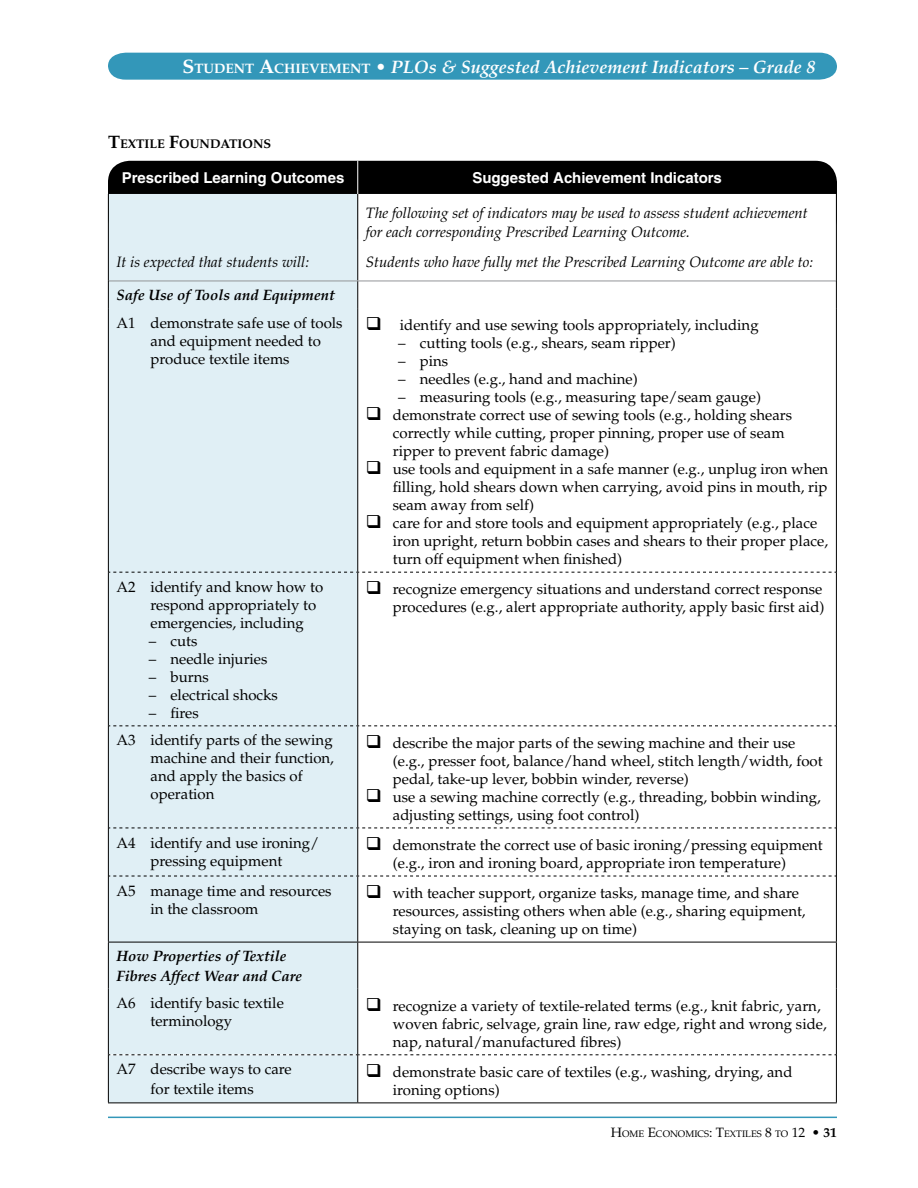
<style>
.page{position:relative;width:918px;height:1188px;background:#fff}
.page>*{position:absolute;margin:0;border:0;box-sizing:border-box;transform-origin:0 0}
.t1{font:italic 700 18px "Palatino";color:#fff}
.t2{font:15px/18px "Palatino";color:#000}
.t3{font:italic 15px/19.5px "Palatino";color:#000}
.t4{font:italic 700 15px/19.5px "Palatino";color:#000}
.t5{font:700 15px "Helvetica";color:#fff}
.t6{font:700 12.6px "Palatino";color:#000}
.t7{font:9.45px "Palatino";color:#000}
.s1{font-style:normal;font-size:19.5px}
.s2{font-style:normal;font-size:13.65px}
.s3{font-style:normal}
.s4{font-size:18px}
.s5{font-size:13.5px}
.s6{font-weight:700;font-size:13.5px}
</style>
<div class="page">
<div style="left:108px;top:53px;width:729px;height:27px;background:#3397b9"></div>
<hr style="left:108px;top:1117px;width:729px;height:1px;background:#3397b9">
<div style="left:108px;top:161px;width:729px;height:78px;background:#000;border-radius:22px"></div>
<div style="left:109px;top:194px;width:248px;height:909px;background:#e0eff5"></div>
<svg style="left:358px;top:194px;width:478px;height:909px"></svg>
<hr style="left:108px;top:1103px;width:250px;height:1px;background:#000">
<hr style="left:358px;top:1103px;width:479px;height:1px;background:#000">
<svg style="left:109px;top:1054px;width:727px;height:1px"></svg>
<hr style="left:108px;top:194px;width:1px;height:87px;background:#000">
<hr style="left:357px;top:194px;width:1px;height:87px;background:#000">
<hr style="left:836px;top:194px;width:1px;height:87px;background:#000">
<hr style="left:109px;top:281px;width:249px;height:1px;background:#939598">
<hr style="left:358px;top:281px;width:478px;height:1px;background:#939598">
<svg style="left:108px;top:281px;width:1px;height:27px"></svg>
<svg style="left:357px;top:281px;width:1px;height:27px"></svg>
<svg style="left:836px;top:281px;width:1px;height:27px"></svg>
<hr style="left:357px;top:161px;width:1px;height:33px;background:#fff">
<hr style="left:108px;top:308px;width:1px;height:264px;background:#000">
<hr style="left:357px;top:308px;width:1px;height:264px;background:#000">
<hr style="left:836px;top:308px;width:1px;height:264px;background:#000">
<svg style="left:109px;top:572px;width:727px;height:1px"></svg>
<svg style="left:109px;top:725px;width:727px;height:1px"></svg>
<svg style="left:109px;top:828px;width:727px;height:1px"></svg>
<svg style="left:109px;top:876px;width:727px;height:1px"></svg>
<hr style="left:108px;top:572px;width:1px;height:154px;background:#000">
<hr style="left:357px;top:573px;width:1px;height:152px;background:#000">
<hr style="left:836px;top:572px;width:1px;height:154px;background:#000">
<hr style="left:108px;top:726px;width:1px;height:102px;background:#000">
<hr style="left:357px;top:726px;width:1px;height:102px;background:#000">
<hr style="left:836px;top:726px;width:1px;height:102px;background:#000">
<hr style="left:108px;top:828px;width:1px;height:48px;background:#000">
<hr style="left:357px;top:828px;width:1px;height:48px;background:#000">
<hr style="left:836px;top:828px;width:1px;height:48px;background:#000">
<hr style="left:108px;top:876px;width:1px;height:66px;background:#000">
<hr style="left:357px;top:876px;width:1px;height:66px;background:#000">
<hr style="left:836px;top:876px;width:1px;height:66px;background:#000">
<hr style="left:108px;top:989px;width:1px;height:66px;background:#000">
<hr style="left:357px;top:989px;width:1px;height:66px;background:#000">
<hr style="left:836px;top:989px;width:1px;height:66px;background:#000">
<hr style="left:108px;top:942px;width:250px;height:1px;background:#000">
<hr style="left:108px;top:942px;width:1px;height:47px;background:#000">
<hr style="left:358px;top:942px;width:479px;height:1px;background:#000">
<hr style="left:357px;top:942px;width:1px;height:47px;background:#000">
<hr style="left:836px;top:942px;width:1px;height:47px;background:#000">
<hr style="left:108px;top:1055px;width:1px;height:48px;background:#000">
<hr style="left:357px;top:1055px;width:1px;height:48px;background:#000">
<hr style="left:836px;top:1055px;width:1px;height:48px;background:#000">
<svg style="left:382px;top:802px;width:18px;height:1px"></svg>
<p class="t1" style="left:182px;top:57px;width:634px"><span class="s1">S</span> <span class="s2">TUDENT</span> <span class="s1">A</span><span class="s2">CHIEVEMENT</span> <span class="s3">•</span> PLOs &amp; Suggested Achievement Indicators – Grade 8</p>
<p class="t6" style="left:108px;top:137px;width:165px"><span class="s4">T</span>EXTILE <span class="s4">F</span>OUNDATIONS</p>
<p class="t5" style="left:122px;top:169px;width:224px">Prescribed Learning Outcomes</p>
<p class="t5" style="left:472px;top:169px;width:251px">Suggested Achievement Indicators</p>
<p class="t3" style="left:116px;top:253px;width:194px">It is expected that students will:</p>
<p class="t3" style="left:366px;top:203px;width:444px">The following set of indicators may be used to assess student achievement for each corresponding Prescribed Learning Outcome.</p>
<p class="t3" style="left:366px;top:253px;width:449px">Students who have fully met the Prescribed Learning Outcome are able to:</p>
<p class="t4" style="left:116px;top:285px;width:220px">Safe Use of Tools and Equipment</p>
<p class="t2" style="left:151px;top:314px;width:194px;text-indent:-34px">A1 demonstrate safe use of tools and equipment needed to produce textile items</p>
<p class="t2" style="left:366px;top:316px;width:394px">❑ identify and use sewing tools appropriately, including</p>
<p class="t2" style="left:398px;top:334px;width:279px">– cutting tools (e.g., shears, seam ripper)</p>
<p class="t2" style="left:398px;top:352px;width:52px">– pins</p>
<p class="t2" style="left:398px;top:370px;width:241px">– needles (e.g., hand and machine)</p>
<p class="t2" style="left:398px;top:388px;width:365px">– measuring tools (e.g., measuring tape/seam gauge)</p>
<p class="t2" style="left:393px;top:406px;width:401px;text-indent:-27px">❑ demonstrate correct use of sewing tools (e.g., holding shears correctly while cutting, proper pinning, proper use of seam ripper to prevent fabric damage)</p>
<p class="t2" style="left:393px;top:460px;width:437px;text-align:justify;text-indent:-27px">❑ use tools and equipment in a safe manner (e.g., unplug iron when filling, hold shears down when carrying, avoid pins in mouth, rip seam away from self)</p>
<p class="t2" style="left:393px;top:514px;width:437px;text-indent:-27px">❑ care for and store tools and equipment appropriately (e.g., place iron upright, return bobbin cases and shears to their proper place, turn off equipment when finished)</p>
<p class="t2" style="left:151px;top:578px;width:174px;text-indent:-34px">A2 identify and know how to respond appropriately to emergencies, including</p>
<p class="t2" style="left:149px;top:632px;width:50px">– cuts</p>
<p class="t2" style="left:149px;top:650px;width:120px">– needle injuries</p>
<p class="t2" style="left:149px;top:668px;width:62px">– burns</p>
<p class="t2" style="left:149px;top:686px;width:131px">– electrical shocks</p>
<p class="t2" style="left:149px;top:704px;width:52px">– fires</p>
<p class="t2" style="left:366px;top:580px;width:460px;text-align:right">❑ recognize emergency situations and understand correct response procedures (e.g., alert appropriate authority, apply basic first aid)</p>
<p class="t2" style="left:151px;top:732px;width:185px;text-indent:-34px">A3 identify parts of the sewing machine and their function, and apply the basics of operation</p>
<p class="t2" style="left:393px;top:734px;width:431px;text-indent:-27px">❑ describe the major parts of the sewing machine and their use (e.g., presser foot, balance/hand wheel, stitch length/width, foot pedal, take-up lever, bobbin winder, reverse)</p>
<p class="t2" style="left:393px;top:788px;width:430px;text-indent:-27px">❑ use a sewing machine correctly (e.g., threading, bobbin winding, adjusting settings, using foot control)</p>
<p class="t2" style="left:116px;top:834px;width:204px;text-align:center">A4 identify and use ironing/ pressing equipment</p>
<p class="t2" style="left:393px;top:836px;width:431px;text-indent:-27px">❑ demonstrate the correct use of basic ironing/pressing equipment (e.g., iron and ironing board, appropriate iron temperature)</p>
<p class="t2" style="left:151px;top:882px;width:183px;text-indent:-34px">A5 manage time and resources in the classroom</p>
<p class="t2" style="left:393px;top:884px;width:414px;text-indent:-27px">❑ with teacher support, organize tasks, manage time, and share resources, assisting others when able (e.g., sharing equipment, staying on task, cleaning up on time)</p>
<p class="t4" style="left:116px;top:946px;width:187px">How Properties of Textile<br>Fibres Affect Wear and Care</p>
<p class="t2" style="left:151px;top:994px;width:135px;text-indent:-34px">A6 identify basic textile terminology</p>
<p class="t2" style="left:393px;top:997px;width:435px;text-indent:-27px">❑ recognize a variety of textile-related terms (e.g., knit fabric, yarn, woven fabric, selvage, grain line, raw edge, right and wrong side, nap, natural/manufactured fibres)</p>
<p class="t2" style="left:116px;top:1060px;width:177px;line-height:19.5px;text-align:center">A7 describe ways to care for textile items</p>
<p class="t2" style="left:393px;top:1063px;width:401px;text-indent:-27px">❑ demonstrate basic care of textiles (e.g., washing, drying, and ironing options)</p>
<p class="t7" style="left:611px;top:1128px;width:228px"><span class="s5">H</span>ome <span class="s5">E</span>conomics<span class="s5">: T</span>extiles <span class="s5">8</span> to <span class="s5">12</span> <span class="s6">• 31</span></p>
</div>
